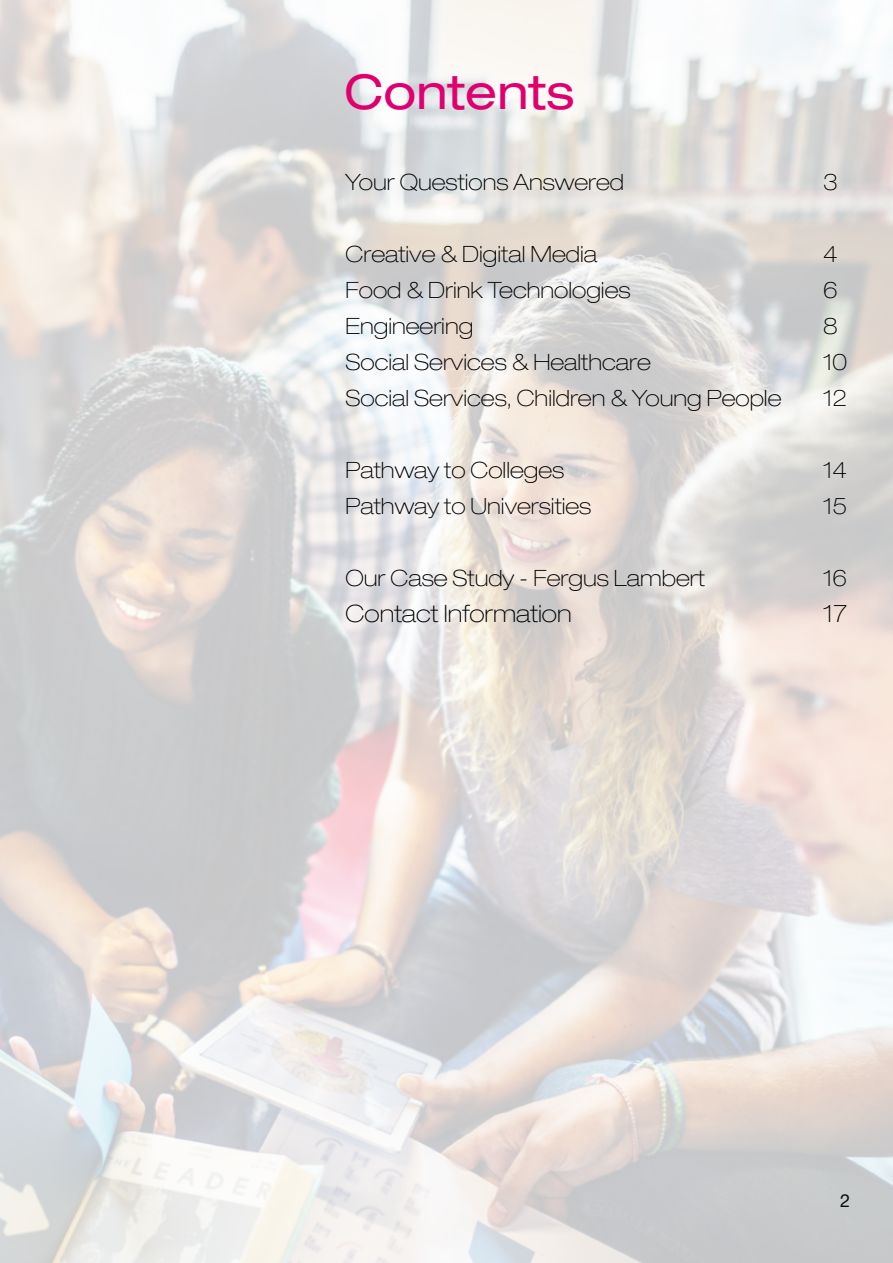
<style>
.page{position:relative;width:893px;height:1263px;background:#fff}
.page>*{position:absolute;margin:0;border:0;box-sizing:border-box;transform-origin:0 0}
.t1{font:expanded 48px "Helvetica Neue LT Pro";color:#df006e}
.t2{font:100 expanded 24px "Helvetica Neue LT Pro";color:#000}
.t3{font:100 expanded 22.5px "Helvetica Neue LT Pro";color:#000}
.t4{font:18px "Helvetica Neue LT Pro";color:#000}
</style>
<div class="page">
<img style="left:0;top:0;width:893px;height:1263px">
<h1 class="t1" style="left:344px;top:62px;width:232px">Contents</h1>
<p class="t3" style="left:345px;top:169px;width:280px">Your Questions Answered</p>
<p class="t3" style="left:823px;top:169px;width:16px">3</p>
<p class="t3" style="left:345px;top:241px;width:253px">Creative &amp; Digital Media</p>
<p class="t3" style="left:823px;top:241px;width:16px">4</p>
<p class="t3" style="left:345px;top:277px;width:286px">Food &amp; Drink Technologies</p>
<p class="t3" style="left:823px;top:277px;width:16px">6</p>
<p class="t3" style="left:345px;top:313px;width:129px">Engineering</p>
<p class="t3" style="left:823px;top:313px;width:16px">8</p>
<p class="t3" style="left:345px;top:349px;width:307px">Social Services &amp; Healthcare</p>
<p class="t3" style="left:823px;top:349px;width:26px">10</p>
<p class="t3" style="left:345px;top:385px;width:437px">Social Services, Children &amp; Young People</p>
<p class="t3" style="left:823px;top:385px;width:26px">12</p>
<p class="t3" style="left:345px;top:457px;width:220px">Pathway to Colleges</p>
<p class="t3" style="left:823px;top:457px;width:26px">14</p>
<p class="t3" style="left:345px;top:493px;width:247px">Pathway to Universities</p>
<p class="t3" style="left:823px;top:493px;width:26px">15</p>
<p class="t3" style="left:345px;top:565px;width:361px">Our Case Study - Fergus Lambert</p>
<p class="t3" style="left:823px;top:565px;width:26px">16</p>
<p class="t2" style="left:345px;top:599px;width:228px">Contact Information</p>
<p class="t2" style="left:823px;top:599px;width:26px">17</p>
<p class="t4" style="left:840px;top:1189px;width:12px">2</p>
</div>
